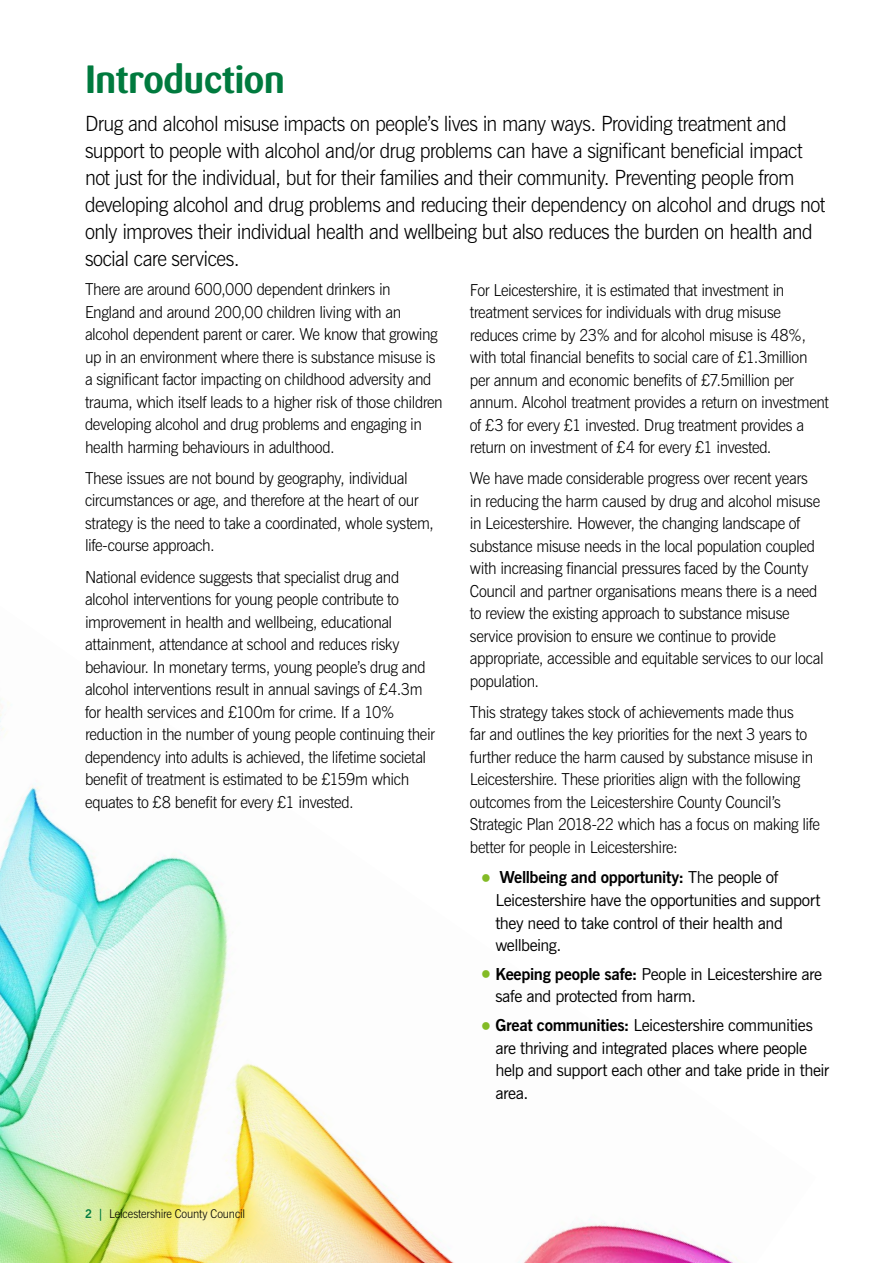
<style>
.page{position:relative;width:893px;height:1263px;background:#fff}
.page>*{position:absolute;margin:0;border:0;box-sizing:border-box;transform-origin:0 0}
.t1{font:700 39px "Sari";letter-spacing:-.025em;color:#007a3e;scale:.95 1}
.t2{font:300 21px/27px "News Gothic BT";letter-spacing:-.03em;color:#000;scale:.95 1}
.t3{font:300 16.5px/22.5px "News Gothic BT";letter-spacing:-.025em;color:#000;scale:.95 1}
.t4{font:16.5px/22.5px "News Gothic BT";letter-spacing:-.025em;color:#000}
.t5{font:300 12px "News Gothic BT";letter-spacing:-.01em;color:#000;scale:.95 1}
.s1{font-weight:300;font-size:27px;color:#83bb26}
.s2{font-weight:700}
.s3{font-weight:700;color:#007a3e}
</style>
<div class="page">
<img style="left:0;top:702px;width:739px;height:561px">
<h1 class="t1" style="left:85px;top:56px;width:212px">Introduction</h1>
<p class="t2" style="left:85px;top:110px;width:781px">Drug and alcohol misuse impacts on people’s lives in many ways. Providing treatment and support to people with alcohol and/or drug problems can have a significant beneficial impact not just for the individual, but for their families and their community. Preventing people from developing alcohol and drug problems and reducing their dependency on alcohol and drugs not only improves their individual health and wellbeing but also reduces the burden on health and social care services.</p>
<p class="t3" style="left:85px;top:278px;width:378px">There are around 600,000 dependent drinkers in England and around 200,00 children living with an alcohol dependent parent or carer. We know that growing up in an environment where there is substance misuse is a significant factor impacting on childhood adversity and trauma, which itself leads to a higher risk of those children developing alcohol and drug problems and engaging in health harming behaviours in adulthood.</p>
<p class="t3" style="left:85px;top:467px;width:369px">These issues are not bound by geography, individual circumstances or age, and therefore at the heart of our strategy is the need to take a coordinated, whole system, life-course approach.</p>
<p class="t3" style="left:85px;top:565px;width:370px">National evidence suggests that specialist drug and alcohol interventions for young people contribute to improvement in health and wellbeing, educational attainment, attendance at school and reduces risky behaviour. In monetary terms, young people’s drug and alcohol interventions result in annual savings of £4.3m for health services and £100m for crime. If a 10% reduction in the number of young people continuing their dependency into adults is achieved, the lifetime societal benefit of treatment is estimated to be £159m which equates to £8 benefit for every £1 invested.</p>
<p class="t3" style="left:470px;top:278px;width:379px">For Leicestershire, it is estimated that investment in treatment services for individuals with drug misuse reduces crime by 23% and for alcohol misuse is 48%, with total financial benefits to social care of £1.3million per annum and economic benefits of £7.5million per annum. Alcohol treatment provides a return on investment of £3 for every £1 invested. Drug treatment provides a return on investment of £4 for every £1 invested.</p>
<p class="t3" style="left:470px;top:467px;width:374px">We have made considerable progress over recent years in reducing the harm caused by drug and alcohol misuse in Leicestershire. However, the changing landscape of substance misuse needs in the local population coupled with increasing financial pressures faced by the County Council and partner organisations means there is a need to review the existing approach to substance misuse service provision to ensure we continue to provide appropriate, accessible and equitable services to our local population.</p>
<p class="t3" style="left:470px;top:700px;width:370px">This strategy takes stock of achievements made thus<br>far and outlines the key priorities for the next 3 years to further reduce the harm caused by substance misuse in Leicestershire. These priorities align with the following outcomes from the Leicestershire County Council’s Strategic Plan 2018-22 which has a focus on making life better for people in Leicestershire:</p>
<p class="t4" style="left:495px;top:866px;width:327px;text-indent:-17px"><span class="s1">•</span> <span class="s2">Wellbeing and opportunity:</span> The people of Leicestershire have the opportunities and support they need to take control of their health and wellbeing.</p>
<p class="t4" style="left:495px;top:963px;width:328px;text-indent:-17px"><span class="s1">•</span><span class="s2">Keeping people safe:</span> People in Leicestershire are safe and protected from harm.</p>
<p class="t4" style="left:495px;top:1014px;width:335px;text-indent:-17px"><span class="s1">•</span><span class="s2">Great communities:</span> Leicestershire communities are thriving and integrated places where people help and support each other and take pride in their area.</p>
<p class="t5" style="left:85px;top:1206px;width:170px"><span class="s3">2 |</span> Leicestershire County Council</p>
</div>
